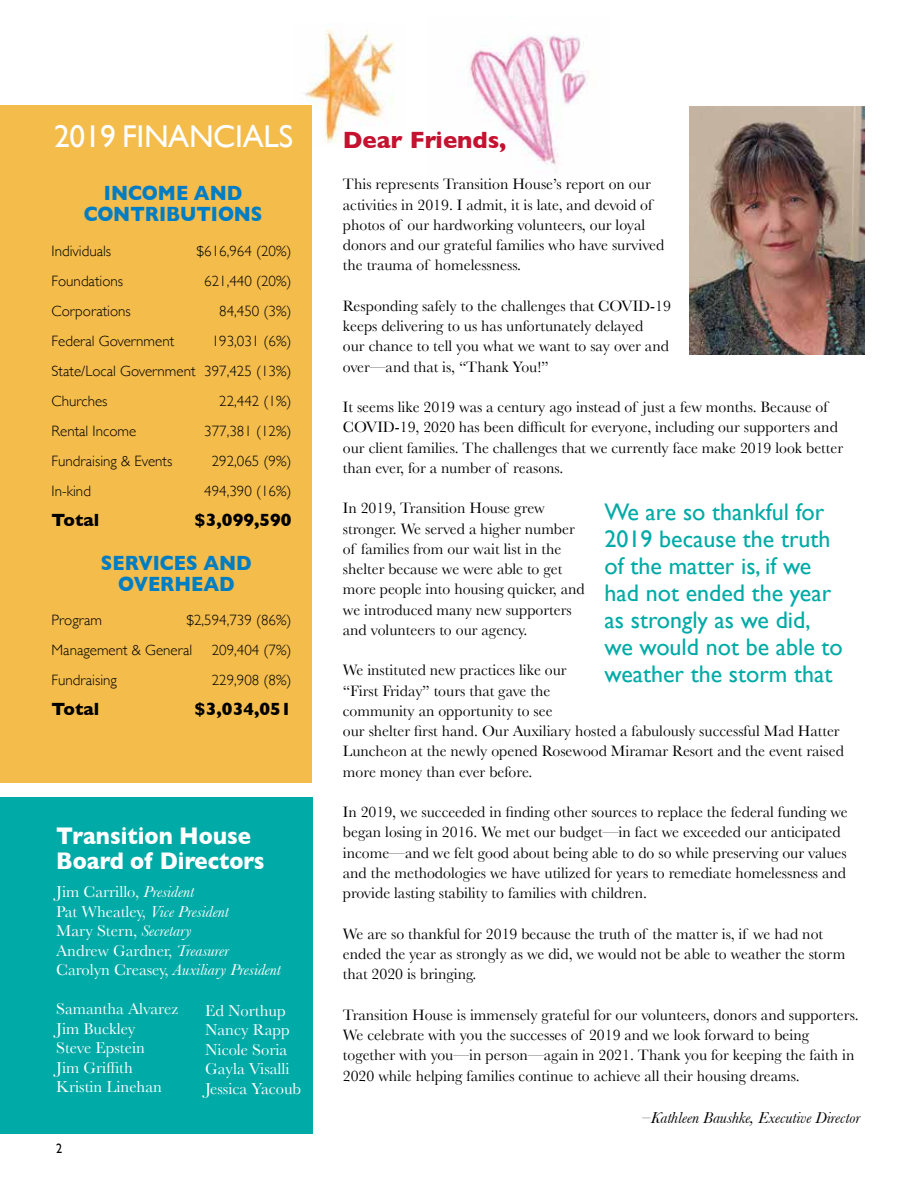
<style>
.page{position:relative;width:918px;height:1188px;background:#fff}
.page>*{position:absolute;margin:0;border:0;box-sizing:border-box;transform-origin:0 0}
.t1{font:31.5px "Gill Sans";letter-spacing:-.01em;color:#fff}
.t2{font:700 24.6px/24.6px "Gill Sans";color:#fff;scale:.9 1}
.t3{font:24px/27px "Gill Sans";color:#00aaa6}
.t4{font:700 24px "Gill Sans";color:#c41230}
.t5{font:700 21px/21px "Gill Sans";color:#007dc3;text-align:center;scale:.9 1}
.t6{font:700 18px "Gill Sans";color:#000}
.t7{font:16.5px/19.5px "Baskerville";color:#fff}
.t8{font:italic 16.5px "Baskerville";color:#000}
.t9{font:15.75px/20.2px "Baskerville";color:#000}
.t10{font:300 15px/30px "Gill Sans";color:#000}
.t11{font:13.5px "Gill Sans";color:#000;scale:.9 1}
.s1{font-style:italic}
</style>
<div class="page">
<img style="left:469px;top:17px;width:118px;height:148px">
<img style="left:294px;top:29px;width:104px;height:117px">
<div style="left:0;top:106px;width:312px;height:677px;background:#f3bc4b"></div>
<div style="left:0;top:797px;width:312px;height:336px;background:#00aaa6"></div>
<img style="left:690px;top:106px;width:175px;height:248px">
<h1 class="t1" style="left:54px;top:118px;width:241px">2019 FINANCIALS</h1>
<h3 class="t4" style="left:343px;top:121px;width:165px">Dear Friends,</h3>
<p class="t9" style="left:343px;top:174px;width:323px">This represents Transition House’s report on our activities in 2019. I admit, it is late, and devoid of photos of our hardworking volunteers, our loyal donors and our grateful families who have survived the trauma of homelessness.</p>
<p class="t9" style="left:343px;top:296px;width:330px">Responding safely to the challenges that COVID-19 keeps delivering to us has unfortunately delayed<br>our chance to tell you what we want to say over and over—and that is, “Thank You!”</p>
<p class="t9" style="left:343px;top:397px;width:502px">It seems like 2019 was a century ago instead of just a few months. Because of COVID-19, 2020 has been difficult for everyone, including our supporters and our client families. The challenges that we currently face make 2019 look better than ever, for a number of reasons.</p>
<p class="t9" style="left:343px;top:498px;width:243px">In 2019, Transition House grew stronger. We served a higher number of families from our wait list in the shelter because we were able to get more people into housing quicker, and we introduced many new supporters and volunteers to our agency.</p>
<p class="t9" style="left:343px;top:660px;width:503px">We instituted new practices like our<br>“First Friday” tours that gave the<br>community an opportunity to see<br>our shelter first hand. Our Auxiliary hosted a fabulously successful Mad Hatter Luncheon at the newly opened Rosewood Miramar Resort and the event raised more money than ever before.</p>
<p class="t9" style="left:343px;top:802px;width:506px">In 2019, we succeeded in finding other sources to replace the federal funding we began losing in 2016. We met our budget—in fact we exceeded our anticipated income—and we felt good about being able to do so while preserving our values and the methodologies we have utilized for years to remediate homelessness and provide lasting stability to families with children.</p>
<p class="t9" style="left:343px;top:923px;width:504px">We are so thankful for 2019 because the truth of the matter is, if we had not ended the year as strongly as we did, we would not be able to weather the storm that 2020 is bringing.</p>
<p class="t9" style="left:343px;top:1004px;width:517px">Transition House is immensely grateful for our volunteers, donors and supporters.<br>We celebrate with you the successes of 2019 and we look forward to being together with you—in person—again in 2021. Thank you for keeping the faith in 2020 while helping families continue to achieve all their housing dreams.</p>
<p class="t8" style="left:643px;top:1108px;width:219px">–Kathleen Baushke, Executive Director</p>
<h3 class="t5" style="left:84px;top:182px;width:200px">INCOME AND<br>CONTRIBUTIONS</h3>
<p class="t10" style="left:52px;top:235px;width:61px">Individuals</p>
<p class="t10" style="left:196px;top:235px;width:97px">$616,964 (20%)</p>
<p class="t10" style="left:52px;top:265px;width:73px">Foundations</p>
<p class="t10" style="left:204px;top:265px;width:89px">621,440 (20%)</p>
<p class="t10" style="left:52px;top:295px;width:81px">Corporations</p>
<p class="t10" style="left:219px;top:295px;width:74px">84,450 (3%)</p>
<p class="t10" style="left:52px;top:325px;width:124px">Federal Government</p>
<p class="t10" style="left:52px;top:325px;width:241px;text-align:justify;text-indent:160px">193,031 (6%)<br>State/Local Government 397,425 (13%)<br>Churches</p>
<p class="t10" style="left:219px;top:385px;width:74px">22,442 (1%)</p>
<p class="t10" style="left:52px;top:415px;width:86px">Rental Income</p>
<p class="t10" style="left:204px;top:415px;width:89px">377,381 (12%)</p>
<p class="t10" style="left:52px;top:445px;width:122px">Fundraising &amp; Events</p>
<p class="t10" style="left:212px;top:445px;width:81px">292,065 (9%)</p>
<p class="t10" style="left:52px;top:475px;width:41px">In-kind</p>
<p class="t10" style="left:204px;top:475px;width:89px">494,390 (16%)</p>
<p class="t6" style="left:52px;top:505px;width:49px">Total</p>
<p class="t6" style="left:195px;top:505px;width:98px">$3,099,590</p>
<h3 class="t3" style="left:605px;top:498px;width:240px">We are so thankful for<br>2019 because the truth of the matter is, if we had not ended the year as strongly as we did, we would not be able to weather the storm that</h3>
<h3 class="t5" style="left:101px;top:551px;width:169px">SERVICES AND<br>OVERHEAD</h3>
<p class="t10" style="left:52px;top:604px;width:241px;text-indent:135px">$2,594,739 (86%)<br>Management &amp; General</p>
<p class="t10" style="left:52px;top:604px;width:52px">Program</p>
<p class="t10" style="left:212px;top:634px;width:81px">209,404 (7%)</p>
<p class="t10" style="left:52px;top:664px;width:67px">Fundraising</p>
<p class="t10" style="left:212px;top:664px;width:81px">229,908 (8%)</p>
<p class="t6" style="left:52px;top:695px;width:49px">Total</p>
<p class="t6" style="left:195px;top:695px;width:98px">$3,034,051</p>
<h2 class="t2" style="left:56px;top:823px;width:233px">Transition House<br>Board of Directors</h2>
<p class="t7" style="left:56px;top:882px;width:226px">Jim Carrillo, <span class="s1">President<br></span>Pat Wheatley, <span class="s1">Vice President<br></span>Mary Stern, <span class="s1">Secretary<br></span>Andrew Gardner, <span class="s1">Treasurer<br></span>Carolyn Creasey, <span class="s1">Auxiliary President</span></p>
<p class="t7" style="left:56px;top:999px;width:124px">Samantha Alvarez<br>Jim Buckley<br>Steve Epstein<br>Jim Griffith<br>Kristin Linehan</p>
<p class="t7" style="left:205px;top:1001px;width:98px">Ed Northup<br>Nancy Rapp<br>Nicole Soria<br>Gayla Visalli<br>Jessica Yacoub</p>
<p class="t11" style="left:56px;top:1141px;width:8px">2</p>
</div>
